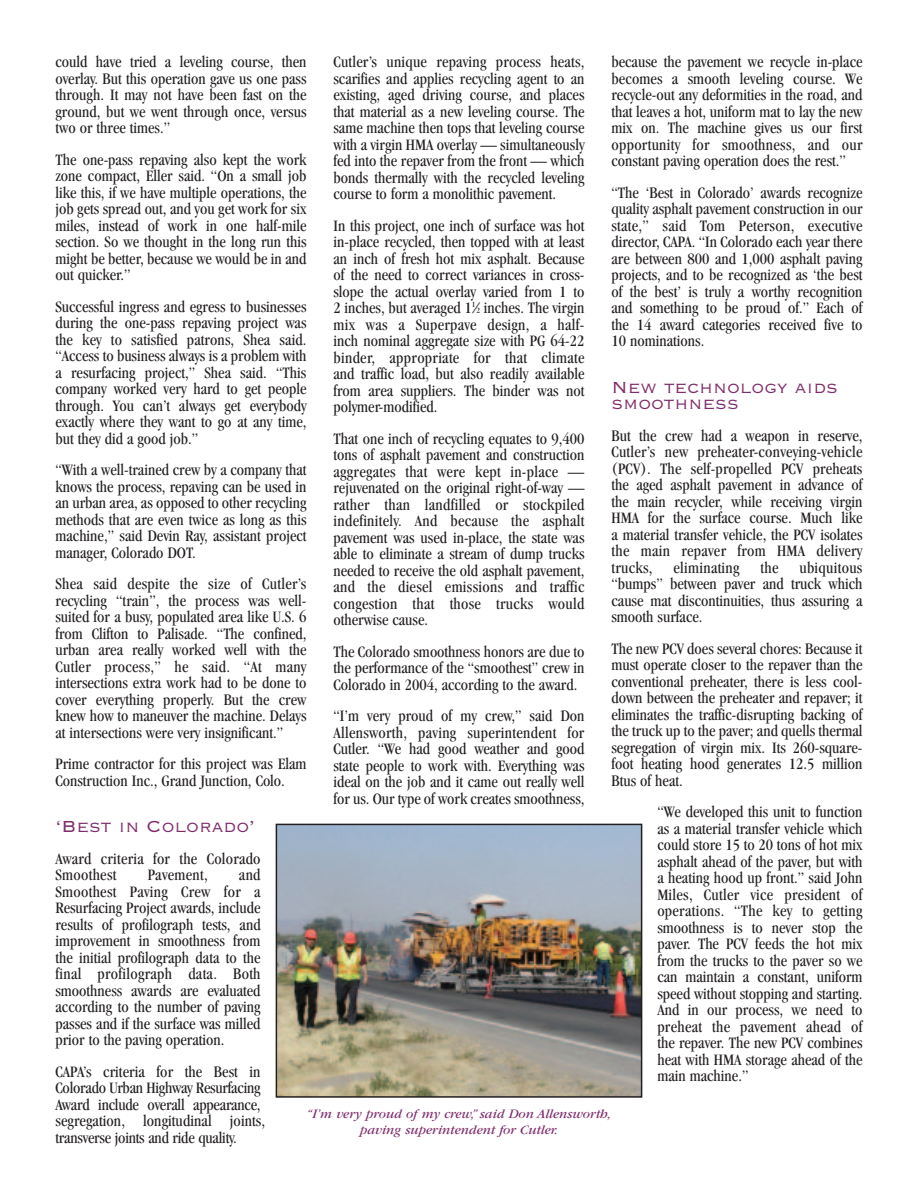
<style>
.page{position:relative;width:918px;height:1188px;background:#fff}
.page>*{position:absolute;margin:0;border:0;box-sizing:border-box;transform-origin:0 0}
.t1{font:21px/16.5px "Copperplate Thirty Two BC";color:#7e2d6c}
.t2{font:condensed 16.5px/16.5px "Garamond";color:#231f20;text-align:justify}
.t3{font:condensed 16.5px "Garamond";letter-spacing:.02em;color:#231f20}
.t4{font:italic 13.5px/16.5px "Garamond";color:#7e2d6c;text-align:center}
.s1{font-size:8.25px}
</style>
<div class="page">
<img style="left:279px;top:827px;width:360px;height:268px">
<div style="left:276px;top:824px;width:366px;height:274px;border:2px solid #231f20"></div>
<p class="t2" style="left:611px;top:55px;width:253px">because the pavement we recycle in-place becomes a smooth leveling course. We recycle-out any deformities in the road, and that leaves a hot, uniform mat to lay the new mix on. The machine gives us our first opportunity for smoothness, and our constant paving operation does the rest.”</p>
<p class="t2" style="left:611px;top:185px;width:253px">“The ‘Best in Colorado’ awards recognize quality asphalt pavement construction in our state,” said Tom Peterson, executive director, CAPA. “In Colorado each year there are between 800 and 1,000 asphalt paving projects, and to be recognized as ‘the best of the best’ is truly a worthy recognition and something to be proud of.” Each of the 14 award categories received five to 10 nominations.</p>
<p class="t1" style="left:612px;top:377px;width:228px">New technology aids smoothness</p>
<p class="t2" style="left:612px;top:428px;width:253px">But the crew had a weapon in reserve, Cutler’s new preheater-conveying-vehicle (PCV). The self-propelled PCV preheats the aged asphalt pavement in advance of the main recycler, while receiving virgin HMA for the surface course. Much like a material transfer vehicle, the PCV isolates the main repaver from HMA delivery trucks,</p>
<p class="t2" style="left:56px;top:55px;width:253px">could have tried a leveling course, then overlay. But this operation gave us one pass through. It may not have been fast on the ground, but we went through once, versus two or three times.”</p>
<p class="t2" style="left:56px;top:152px;width:253px">The one-pass repaving also kept the work zone compact, Eller said. “On a small job like this, if we have multiple operations, the job gets spread out, and you get work for six miles, instead of work in one half-mile section. So we thought in the long run this might be better, because we would be in and out quicker.”</p>
<p class="t2" style="left:56px;top:299px;width:253px">Successful ingress and egress to businesses during the one-pass repaving project was the key to satisfied patrons, Shea said. “Access to business always is a problem with a resurfacing project,” Shea said. “This company worked very hard to get people through. You can’t always get everybody exactly where they want to go at any time, but they did a good job.”</p>
<p class="t2" style="left:56px;top:463px;width:253px">“With a well-trained crew by a company that knows the process, repaving can be used in an urban area, as opposed to other recycling methods that are even twice as long as this machine,” said Devin Ray, assistant project manager, Colorado DOT.</p>
<p class="t2" style="left:56px;top:577px;width:253px">Shea said despite the size of Cutler’s recycling “train”, the process was well&shy;suited for a busy, populated area like U.S. 6 from Clifton to Palisade. “The confined, urban area really worked well with the Cutler process,” he said. “At many intersections extra work had to be done to cover everything properly. But the crew knew how to maneuver the machine. Delays at intersections were very insignificant.”</p>
<p class="t2" style="left:56px;top:757px;width:253px">Prime contractor for this project was Elam<br>Construction Inc., Grand Junction, Colo.</p>
<p class="t1" style="left:56px;top:817px;width:201px">‘Best in Colorado’</p>
<p class="t2" style="left:56px;top:851px;width:207px">Award criteria for the Colorado<br>Smoothest</p>
<p class="t2" style="left:334px;top:55px;width:253px">Cutler’s unique repaving process heats, scarifies and applies recycling agent to an existing, aged driving course, and places that material as a new leveling course. The same machine then tops that leveling course with a virgin HMA overlay — simultaneously fed into the repaver from the front — which bonds thermally with the recycled leveling course to form a monolithic pavement.</p>
<p class="t2" style="left:333px;top:219px;width:253px">In this project, one inch of surface was hot in-place recycled, then topped with at least an inch of fresh hot mix asphalt. Because of the need to correct variances in cross&shy;slope the actual overlay varied from 1 to 2 inches, but averaged 1<sup>1</sup>⁄<span class="s1">2</span> inches. The virgin mix was a Superpave design, a half&shy;inch nominal aggregate size with PG 64-22 binder, appropriate for that climate and traffic load, but also readily available from area suppliers. The binder was not polymer-modified.</p>
<p class="t2" style="left:333px;top:431px;width:253px">That one inch of recycling equates to 9,400 tons of asphalt pavement and construction aggregates that were kept in-place — rejuvenated on the original right-of-way — rather than landfilled or stockpiled indefinitely. And because the asphalt pavement was used in-place, the state was able to eliminate a stream of dump trucks needed to receive the old asphalt pavement, and the diesel emissions and traffic congestion that those trucks would otherwise cause.</p>
<p class="t2" style="left:333px;top:644px;width:253px">The Colorado smoothness honors are due to the performance of the “smoothest” crew in Colorado in 2004, according to the award.</p>
<p class="t2" style="left:333px;top:709px;width:253px">“I’m very proud of my crew,” said Don Allensworth, paving superintendent for Cutler. “We had good weather and good state people to work with. Everything was ideal on the job and it came out really well for us. Our type of work creates smoothness,</p>
<p class="t2" style="left:612px;top:560px;width:253px;text-indent:188px">ubiquitous “bumps” between paver and truck which cause mat discontinuities, thus assuring a smooth surface.</p>
<p class="t2" style="left:612px;top:641px;width:253px">The new PCV does several chores: Because it must operate closer to the repaver than the conventional preheater, there is less cool&shy;down between the preheater and repaver; it eliminates the traffic-disrupting backing of the truck up to the paver; and quells thermal segregation of virgin mix. Its 260-square&shy;foot heating hood generates 12.5 million Btus of heat.</p>
<p class="t2" style="left:657px;top:805px;width:207px">“We developed this unit to function as a material transfer vehicle which could store 15 to 20 tons of hot mix asphalt ahead of the paver, but with a heating hood up front.” said John Miles, Cutler vice president of operations. “The key to getting smoothness is to never stop the paver. The PCV feeds the hot mix from the trucks to the paver so we can maintain a constant, uniform speed without stopping and starting.<br>And in our process, we need to preheat the pavement ahead of the repaver. The new PCV combines heat with HMA storage ahead of the main machine.”</p>
<p class="t3" style="left:674px;top:561px;width:68px">eliminating</p>
<p class="t2" style="left:761px;top:560px;width:19px">the</p>
<p class="t2" style="left:56px;top:868px;width:207px;text-indent:183px">and Smoothest Paving Crew for a Resurfacing Project awards, include results of profilograph tests, and improvement in smoothness from the initial profilograph data to the final profilograph data. Both smoothness awards are evaluated according to the number of paving passes and if the surface was milled prior to the paving operation.</p>
<p class="t2" style="left:56px;top:1064px;width:211px;text-align:left">CAPA’s criteria for the Best in Colorado Urban Highway Resurfacing Award include overall appearance, segregation, longitudinal joints, transverse joints and ride quality.</p>
<p class="t3" style="left:148px;top:868px;width:62px">Pavement,</p>
<p class="t4" style="left:307px;top:1107px;width:305px">“I’m very proud of my crew,” said Don Allensworth, paving superintendent for Cutler.</p>
</div>
